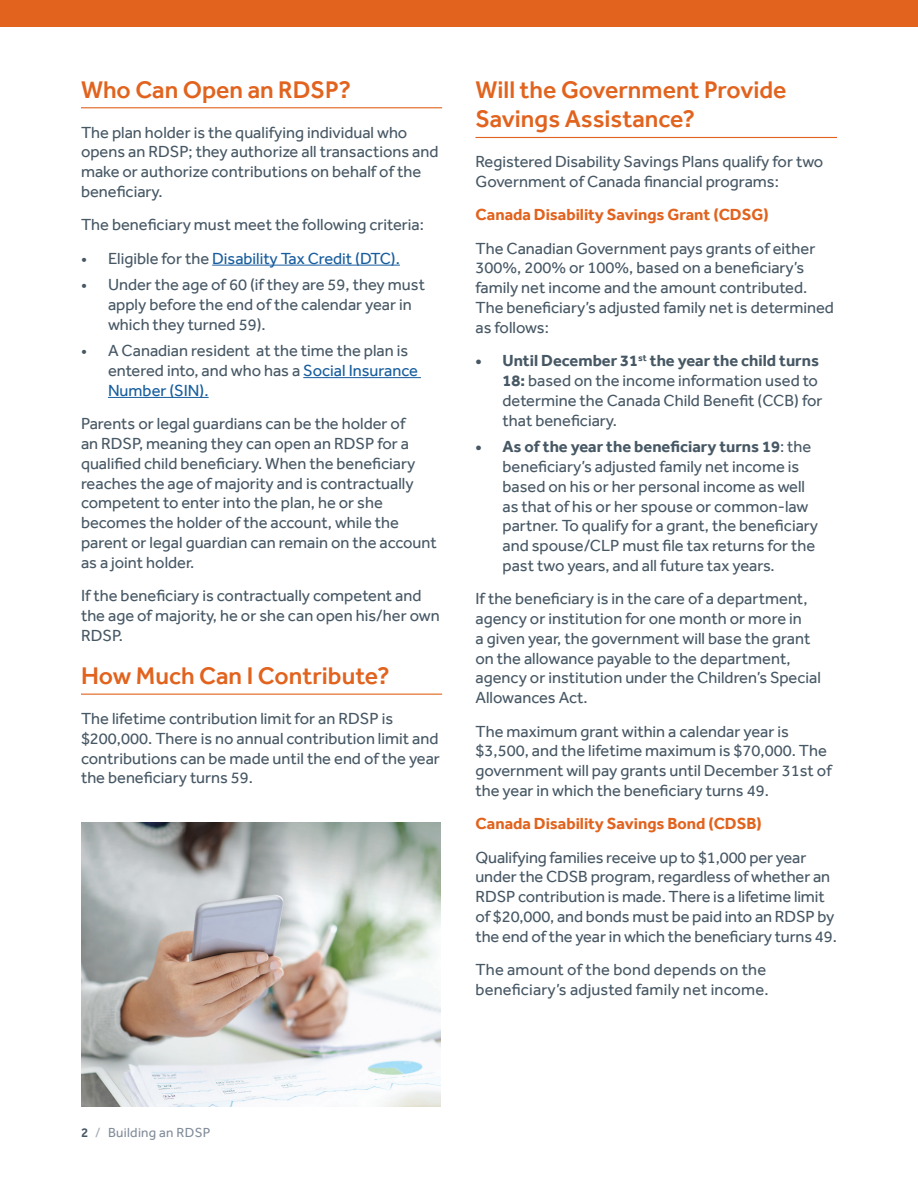
<style>
.page{position:relative;width:918px;height:1188px;background:#fff}
.page>*{position:absolute;margin:0;border:0;box-sizing:border-box;transform-origin:0 0}
.t1{font:500 24.75px/29.7px "Effra";color:#e1631e}
.t2{font:16.5px/19.8px "Effra";color:#475865}
.t3{font:700 16.5px "Effra";color:#e1631e}
.t4{font:16.5px "Effra";color:#175d9e}
.t5{font:13.5px "Effra";letter-spacing:.02em;color:#828d99}
.s1{color:#475865}
.s2{color:#175d9e}
.s3{font-weight:700}
.s4{font-weight:500;color:#475865}
.s5{color:#a5adb6}
</style>
<div class="page">
<div style="left:0;top:0;width:918px;height:27px;background:#e1631e"></div>
<hr style="left:81px;top:107px;width:361px;height:1px;background:#e1631e">
<hr style="left:212px;top:265px;width:188px;height:1px;background:#175d9e">
<hr style="left:303px;top:377px;width:118px;height:1px;background:#175d9e">
<hr style="left:108px;top:397px;width:101px;height:1px;background:#175d9e">
<hr style="left:81px;top:694px;width:361px;height:1px;background:#e1631e">
<hr style="left:476px;top:137px;width:361px;height:1px;background:#e1631e">
<img style="left:81px;top:823px;width:359px;height:284px">
<p class="t1" style="left:81px;top:74px;width:272px">Who Can Open an RDSP?</p>
<p class="t2" style="left:81px;top:122px;width:359px">The plan holder is the qualifying individual who opens an RDSP; they authorize all transactions and make or authorize contributions on behalf of the beneficiary.</p>
<p class="t2" style="left:81px;top:215px;width:345px">The beneficiary must meet the following criteria:</p>
<p class="t4" style="left:81px;top:248px;width:320px"><span class="s1">• Eligible for the</span> Disability Tax Credit (DTC).</p>
<p class="t2" style="left:108px;top:275px;width:319px;text-indent:-27px">• Under the age of 60 (if they are 59, they must apply before the end of the calendar year in which they turned 59).</p>
<p class="t2" style="left:108px;top:341px;width:311px;text-indent:-27px">• A Canadian resident at the time the plan is entered into, and who has a <span class="s2">Social Insurance<br>Number (SIN).</span></p>
<p class="t2" style="left:81px;top:414px;width:357px">Parents or legal guardians can be the holder of<br>an RDSP, meaning they can open an RDSP for a qualified child beneficiary. When the beneficiary reaches the age of majority and is contractually competent to enter into the plan, he or she becomes the holder of the account, while the parent or legal guardian can remain on the account as a joint holder.</p>
<p class="t2" style="left:81px;top:585px;width:360px">If the beneficiary is contractually competent and the age of majority, he or she can open his/her own<br>RDSP.</p>
<p class="t1" style="left:81px;top:660px;width:310px">How Much Can I Contribute?</p>
<p class="t2" style="left:81px;top:708px;width:360px">The lifetime contribution limit for an RDSP is $200,000. There is no annual contribution limit and contributions can be made until the end of the year the beneficiary turns 59.</p>
<p class="t1" style="left:476px;top:74px;width:313px">Will the Government Provide<br>Savings Assistance?</p>
<p class="t2" style="left:476px;top:152px;width:349px">Registered Disability Savings Plans qualify for two<br>Government of Canada financial programs:</p>
<p class="t3" style="left:476px;top:205px;width:295px">Canada Disability Savings Grant (CDSG)</p>
<p class="t2" style="left:476px;top:238px;width:360px">The Canadian Government pays grants of either 300%, 200% or 100%, based on a beneficiary’s family net income and the amount contributed.<br>The beneficiary’s adjusted family net is determined as follows:</p>
<p class="t2" style="left:502px;top:351px;width:322px;text-indent:-27px"><span class="s3">• Until December 31</span><sup>st</sup> <span class="s3">the year the child turns 18:</span> based on the income information used to determine the Canada Child Benefit (CCB) for that beneficiary.</p>
<p class="t2" style="left:502px;top:437px;width:317px;text-indent:-27px"><span class="s3">• As of the year the beneficiary turns 19</span>: the beneficiary’s adjusted family net income is based on his or her personal income as well as that of his or her spouse or common-law partner. To qualify for a grant, the beneficiary and spouse/CLP must file tax returns for the past two years, and all future tax years.</p>
<p class="t2" style="left:476px;top:589px;width:347px">If the beneficiary is in the care of a department, agency or institution for one month or more in<br>a given year, the government will base the grant on the allowance payable to the department, agency or institution under the Children’s Special Allowances Act.</p>
<p class="t2" style="left:476px;top:721px;width:358px">The maximum grant within a calendar year is $3,500, and the lifetime maximum is $70,000. The government will pay grants until December 31st of the year in which the beneficiary turns 49.</p>
<p class="t3" style="left:476px;top:814px;width:288px">Canada Disability Savings Bond (CDSB)</p>
<p class="t2" style="left:476px;top:847px;width:363px">Qualifying families receive up to $1,000 per year under the CDSB program, regardless of whether an RDSP contribution is made. There is a lifetime limit of $20,000, and bonds must be paid into an RDSP by the end of the year in which the beneficiary turns 49.</p>
<p class="t2" style="left:476px;top:959px;width:295px">The amount of the bond depends on the beneficiary’s adjusted family net income.</p>
<p class="t5" style="left:81px;top:1124px;width:131px"><span class="s4">2</span> <span class="s5">/</span> Building an RDSP</p>
</div>
